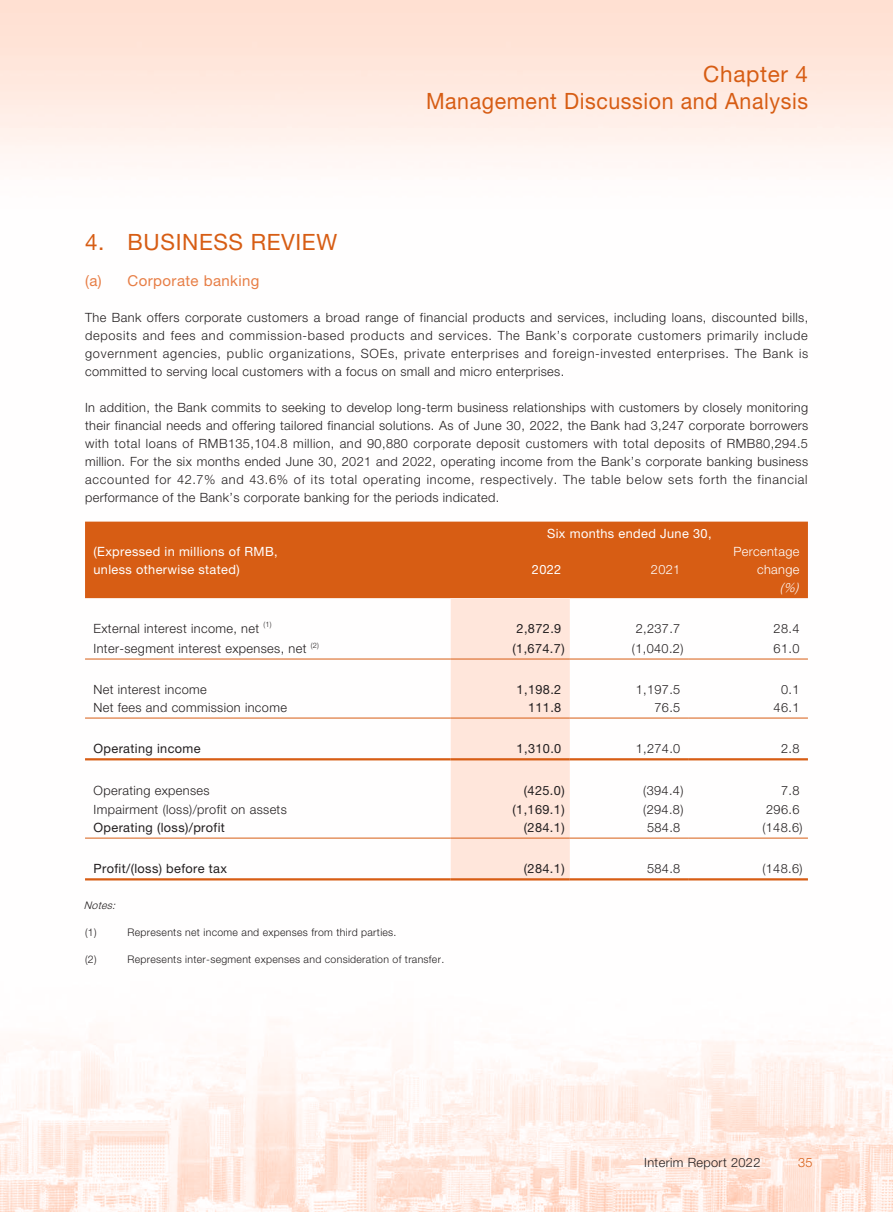
<style>
.page{position:relative;width:893px;height:1212px;background:#fff}
.page>*{position:absolute;margin:0;border:0;box-sizing:border-box;transform-origin:0 0}
.t1{font:22.5px/27px "Helvetica Neue LT Std";letter-spacing:.03em;color:#d75d14;text-align:right}
.t2{font:15px "Helvetica Neue LT Std";letter-spacing:.03em;color:#e77e46}
.t3{font:300 12.75px/18px "Helvetica Neue LT Std";letter-spacing:.03em;color:#231f20;text-align:justify}
.t4{font:12.75px "Helvetica Neue LT Std";letter-spacing:.03em;color:#231f20}
.t5{font:12.75px/18px "Helvetica Neue LT Std";letter-spacing:.03em;color:#fff}
.t6{font:300 12.75px/18px "Helvetica Neue LT Std";letter-spacing:.03em;color:#fff;text-align:right}
.t7{font:italic 300 12.75px "Helvetica Neue LT Std";color:#fff}
.t8{font:300 12.75px "Helvetica Neue LT Std";color:#d75d14}
.t9{font:300 10.5px "Helvetica Neue LT Std";letter-spacing:.03em;color:#231f20}
.t10{font:italic 300 10.5px "Helvetica Neue LT Std";color:#231f20}
</style>
<div class="page">
<img style="left:0;top:0;width:893px;height:1212px">
<div style="left:85px;top:522px;width:723px;height:76px;background:#d75d14"></div>
<hr style="left:451px;top:594px;width:119px;height:4px;background:#d75d14">
<div style="left:451px;top:598px;width:119px;height:280px;background:#ffe6db"></div>
<hr style="left:85px;top:659px;width:366px;height:1px;background:#d75d14">
<hr style="left:451px;top:659px;width:119px;height:1px;background:#d75d14">
<hr style="left:570px;top:659px;width:119px;height:1px;background:#d75d14">
<hr style="left:689px;top:659px;width:119px;height:1px;background:#d75d14">
<hr style="left:85px;top:718px;width:366px;height:1px;background:#d75d14">
<hr style="left:451px;top:718px;width:119px;height:1px;background:#d75d14">
<hr style="left:570px;top:718px;width:119px;height:1px;background:#d75d14">
<hr style="left:689px;top:718px;width:119px;height:1px;background:#d75d14">
<hr style="left:85px;top:758px;width:366px;height:2px;background:#d75d14">
<hr style="left:451px;top:758px;width:119px;height:2px;background:#d75d14">
<hr style="left:570px;top:758px;width:119px;height:2px;background:#d75d14">
<hr style="left:689px;top:758px;width:119px;height:2px;background:#d75d14">
<hr style="left:85px;top:838px;width:366px;height:1px;background:#d75d14">
<hr style="left:451px;top:838px;width:119px;height:1px;background:#d75d14">
<hr style="left:570px;top:838px;width:119px;height:1px;background:#d75d14">
<hr style="left:689px;top:838px;width:119px;height:1px;background:#d75d14">
<hr style="left:85px;top:878px;width:366px;height:2px;background:#d75d14">
<hr style="left:451px;top:878px;width:119px;height:2px;background:#d75d14">
<hr style="left:570px;top:878px;width:119px;height:2px;background:#d75d14">
<hr style="left:689px;top:878px;width:119px;height:2px;background:#d75d14">
<h1 class="t1" style="left:426px;top:61px;width:384px">Chapter 4<br>Management Discussion and Analysis</h1>
<h1 class="t1" style="left:85px;top:228px;width:254px">4. BUSINESS REVIEW</h1>
<p class="t2" style="left:85px;top:272px;width:176px">(a) Corporate banking</p>
<p class="t3" style="left:85px;top:308px;width:725px">The Bank offers corporate customers a broad range of financial products and services, including loans, discounted bills, deposits and fees and commission-based products and services. The Bank’s corporate customers primarily include government agencies, public organizations, SOEs, private enterprises and foreign-invested enterprises. The Bank is committed to serving local customers with a focus on small and micro enterprises.</p>
<p class="t3" style="left:85px;top:398px;width:725px">In addition, the Bank commits to seeking to develop long-term business relationships with customers by closely monitoring their financial needs and offering tailored financial solutions. As of June 30, 2022, the Bank had 3,247 corporate borrowers with total loans of RMB135,104.8 million, and 90,880 corporate deposit customers with total deposits of RMB80,294.5 million. For the six months ended June 30, 2021 and 2022, operating income from the Bank’s corporate banking business accounted for 42.7% and 43.6% of its total operating income, respectively. The table below sets forth the financial performance of the Bank’s corporate banking for the periods indicated.</p>
<p class="t5" style="left:94px;top:542px;width:186px">(Expressed in millions of RMB, unless otherwise stated)</p>
<p class="t5" style="left:547px;top:524px;width:166px">Six months ended June 30,</p>
<p class="t5" style="left:532px;top:560px;width:31px">2022</p>
<p class="t6" style="left:651px;top:560px;width:31px">2021</p>
<p class="t6" style="left:733px;top:542px;width:68px">Percentage change</p>
<p class="t7" style="left:780px;top:580px;width:20px">(%)</p>
<p class="t3" style="left:94px;top:619px;width:179px">External interest income, net <sup>(1)</sup></p>
<p class="t4" style="left:517px;top:620px;width:46px">2,872.9</p>
<p class="t3" style="left:636px;top:619px;width:46px">2,237.7</p>
<p class="t3" style="left:773px;top:619px;width:27px">28.4</p>
<p class="t3" style="left:94px;top:639px;width:227px">Inter-segment interest expenses, net <sup>(2)</sup></p>
<p class="t4" style="left:513px;top:641px;width:53px">(1,674.7)</p>
<p class="t3" style="left:632px;top:639px;width:53px">(1,040.2)</p>
<p class="t3" style="left:774px;top:639px;width:27px">61.0</p>
<p class="t3" style="left:94px;top:680px;width:115px">Net interest income</p>
<p class="t4" style="left:517px;top:682px;width:46px">1,198.2</p>
<p class="t3" style="left:636px;top:680px;width:46px">1,197.5</p>
<p class="t3" style="left:781px;top:680px;width:20px">0.1</p>
<p class="t3" style="left:94px;top:698px;width:195px">Net fees and commission income</p>
<p class="t4" style="left:528px;top:700px;width:35px">111.8</p>
<p class="t3" style="left:654px;top:698px;width:27px">76.5</p>
<p class="t3" style="left:774px;top:698px;width:27px">46.1</p>
<p class="t4" style="left:94px;top:741px;width:109px">Operating income</p>
<p class="t4" style="left:517px;top:741px;width:46px">1,310.0</p>
<p class="t3" style="left:636px;top:739px;width:46px">1,274.0</p>
<p class="t3" style="left:781px;top:739px;width:20px">2.8</p>
<p class="t3" style="left:94px;top:781px;width:118px">Operating expenses</p>
<p class="t4" style="left:524px;top:783px;width:42px">(425.0)</p>
<p class="t3" style="left:643px;top:781px;width:42px">(394.4)</p>
<p class="t3" style="left:781px;top:781px;width:20px">7.8</p>
<p class="t3" style="left:94px;top:800px;width:195px">Impairment (loss)/profit on assets</p>
<p class="t4" style="left:513px;top:802px;width:53px">(1,169.1)</p>
<p class="t3" style="left:643px;top:800px;width:42px">(294.8)</p>
<p class="t3" style="left:766px;top:800px;width:35px">296.6</p>
<p class="t4" style="left:94px;top:820px;width:133px">Operating (loss)/profit</p>
<p class="t4" style="left:524px;top:820px;width:42px">(284.1)</p>
<p class="t3" style="left:647px;top:818px;width:35px">584.8</p>
<p class="t3" style="left:762px;top:818px;width:42px">(148.6)</p>
<p class="t4" style="left:94px;top:861px;width:135px">Profit/(loss) before tax</p>
<p class="t4" style="left:524px;top:861px;width:42px">(284.1)</p>
<p class="t3" style="left:647px;top:859px;width:35px">584.8</p>
<p class="t3" style="left:762px;top:859px;width:42px">(148.6)</p>
<p class="t10" style="left:84px;top:898px;width:36px">Notes:</p>
<p class="t9" style="left:85px;top:925px;width:13px">(1)</p>
<p class="t9" style="left:128px;top:925px;width:270px">Represents net income and expenses from third parties.</p>
<p class="t9" style="left:85px;top:952px;width:13px">(2)</p>
<p class="t9" style="left:128px;top:952px;width:318px">Represents inter-segment expenses and consideration of transfer.</p>
<p class="t3" style="left:644px;top:1153px;width:118px">Interim Report 2022</p>
<p class="t8" style="left:798px;top:1155px;width:16px">35</p>
</div>
